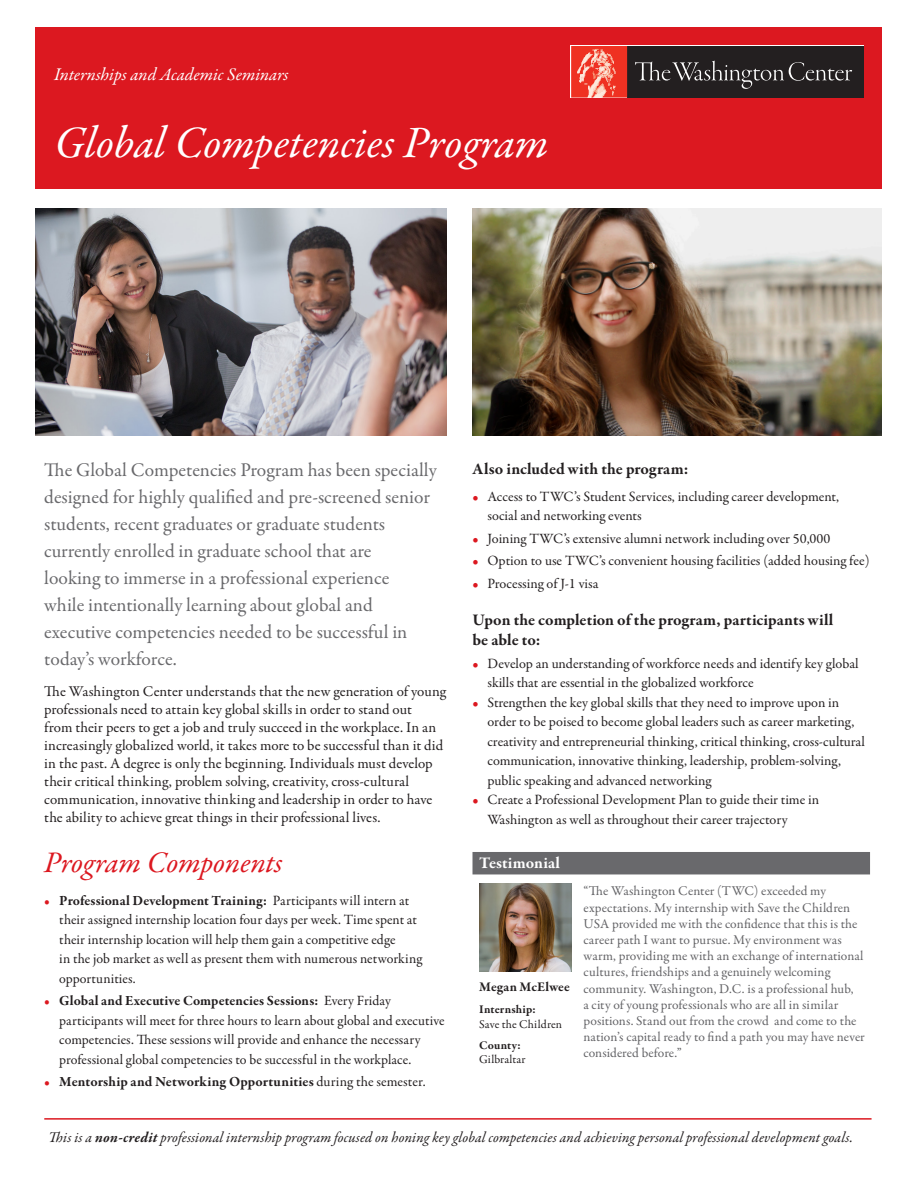
<style>
.page{position:relative;width:918px;height:1188px;background:#fff}
.page>*{position:absolute;margin:0;border:0;box-sizing:border-box;transform-origin:0 0}
.t1{font:italic 45px "Garamond Premr Pro";letter-spacing:-.005em;color:#fff}
.Body{font:italic 30px "Garamond Premr Pro";letter-spacing:-.005em;color:#dc1820}
.Intro_Paragraph{font:19.5px/27px "Garamond Premr Pro";color:#69696c}
.t2{font:italic 18px "Garamond Premr Pro";color:#fff}
.Bullets{font:700 16.5px/19.8px "Garamond Premr Pro";color:#231f20}
.Body-2{font:700 16.5px "Garamond Premr Pro";letter-spacing:.005em;color:#231f20}
.Head_2{font:700 16.5px "Garamond Premr Pro";letter-spacing:.005em;color:#fff}
.Body-3{font:15px/18px "Garamond Premr Pro";letter-spacing:.005em;color:#231f20}
.Bullets-2{font:italic 15px "Garamond Premr Pro";letter-spacing:.005em;color:#231f20}
.t3{font:14.25px/19.5px "Garamond Premr Pro";color:#231f20}
.t4{font:700 14.25px "Garamond Premr Pro";letter-spacing:.005em;color:#231f20}
.studentquotes{font:13.5px/16.2px "Garamond Premr Pro";letter-spacing:.005em;color:#636366}
.studentquotes-2{font:700 13.5px "Garamond Premr Pro";letter-spacing:.01em;color:#231f20}
.studentquotes-3{font:12px/14.4px "Garamond Premr Pro";letter-spacing:.01em;color:#231f20}
.s1{font-weight:700;color:#dc1820}
.s2{font-weight:700}
.s3{color:#dc1820}
.s4{font-weight:400}
</style>
<div class="page">
<div style="left:36px;top:27px;width:846px;height:162px;background:#dc1820"></div>
<div style="left:627px;top:46px;width:236px;height:52px;background:#231f20"></div>
<svg style="left:635px;top:61px;width:217px;height:28px"></svg>
<svg style="left:571px;top:46px;width:56px;height:52px;background:#f25d4d"></svg>
<img style="left:472px;top:208px;width:410px;height:227px">
<img style="left:36px;top:208px;width:410px;height:227px">
<hr style="left:44px;top:1118px;width:828px;height:2px;background:#dc1820">
<div style="left:472px;top:852px;width:398px;height:22px;background:#69696c"></div>
<img style="left:480px;top:883px;width:91px;height:89px">
<p class="t2" style="left:54px;top:63px;width:236px">Internships and Academic Seminars</p>
<p class="t1" style="left:54px;top:114px;width:496px">Global Competencies Program</p>
<p class="Intro_Paragraph" style="left:44px;top:456px;width:394px">The Global Competencies Program has been specially designed for highly qualified and pre-screened senior students, recent graduates or graduate students currently enrolled in graduate school that are<br>looking to immerse in a professional experience<br>while intentionally learning about global and executive competencies needed to be successful in today’s workforce.</p>
<p class="Body-3" style="left:44px;top:683px;width:403px">The Washington Center understands that the new generation of young professionals need to attain key global skills in order to stand out<br>from their peers to get a job and truly succeed in the workplace. In an increasingly globalized world, it takes more to be successful than it did in the past. A degree is only the beginning. Individuals must develop their critical thinking, problem solving, creativity, cross-cultural communication, innovative thinking and leadership in order to have the ability to achieve great things in their professional lives.</p>
<p class="Body" style="left:44px;top:843px;width:240px">Program Components</p>
<p class="t3" style="left:59px;top:891px;width:364px;text-indent:-15px"><span class="s1">•</span> <span class="s2">Professional Development Training:</span> Participants will intern at their assigned internship location four days per week. Time spent at their internship location will help them gain a competitive edge<br>in the job market as well as present them with numerous networking opportunities.</p>
<p class="t3" style="left:59px;top:991px;width:387px;text-indent:-15px"><span class="s1">•</span> <span class="s2">Global and Executive Competencies Sessions:</span> Every Friday participants will meet for three hours to learn about global and executive competencies. These sessions will provide and enhance the necessary professional global competencies to be successful in the workplace.</p>
<p class="t4" style="left:44px;top:1073px;width:383px"><span class="s3">•</span> Mentorship and Networking Opportunities <span class="s4">during the semester.</span></p>
<p class="Body-2" style="left:472px;top:459px;width:218px">Also included with the program:</p>
<p class="t3" style="left:488px;top:487px;width:353px;text-indent:-15px"><span class="s3">•</span> Access to TWC’s Student Services, including career development, social and networking events</p>
<p class="t3" style="left:472px;top:529px;width:359px"><span class="s3">•</span> Joining TWC’s extensive alumni network including over 50,000</p>
<p class="t3" style="left:472px;top:551px;width:399px"><span class="s3">•</span> Option to use TWC’s convenient housing facilities (added housing fee)</p>
<p class="t3" style="left:472px;top:574px;width:127px"><span class="s3">•</span> Processing of J-1 visa</p>
<p class="Bullets" style="left:472px;top:610px;width:362px">Upon the completion of the program, participants will be able to:</p>
<p class="t3" style="left:488px;top:654px;width:373px;text-indent:-15px"><span class="s3">•</span> Develop an understanding of workforce needs and identify key global skills that are essential in the globalized workforce</p>
<p class="t3" style="left:488px;top:693px;width:379px;text-indent:-15px"><span class="s3">•</span> Strengthen the key global skills that they need to improve upon in order to be poised to become global leaders such as career marketing, creativity and entrepreneurial thinking, critical thinking, cross-cultural communication, innovative thinking, leadership, problem-solving, public speaking and advanced networking</p>
<p class="t3" style="left:488px;top:790px;width:333px;text-indent:-15px"><span class="s3">•</span> Create a Professional Development Plan to guide their time in<br>Washington as well as throughout their career trajectory</p>
<p class="Head_2" style="left:479px;top:853px;width:82px">Testimonial</p>
<p class="studentquotes" style="left:584px;top:883px;width:283px">“The Washington Center (TWC) exceeded my expectations. My internship with Save the Children USA provided me with the confidence that this is the career path I want to pursue. My environment was warm, providing me with an exchange of international cultures, friendships and a genuinely welcoming community. Washington, D.C. is a professional hub,<br>a city of young professionals who are all in similar positions. Stand out from the crowd and come to the nation’s capital ready to find a path you may have never considered before.”</p>
<p class="studentquotes-2" style="left:479px;top:979px;width:92px">Megan McElwee</p>
<p class="studentquotes-3" style="left:479px;top:1002px;width:84px"><span class="s2">Internship:<br></span>Save the Children</p>
<p class="studentquotes-3" style="left:479px;top:1038px;width:48px"><span class="s2">County:<br></span>Gilbraltar</p>
<p class="Bullets-2" style="left:49px;top:1128px;width:806px">This is a <span class="s2">non-credit</span> professional internship program focused on honing key global competencies and achieving personal professional development goals.</p>
</div>
